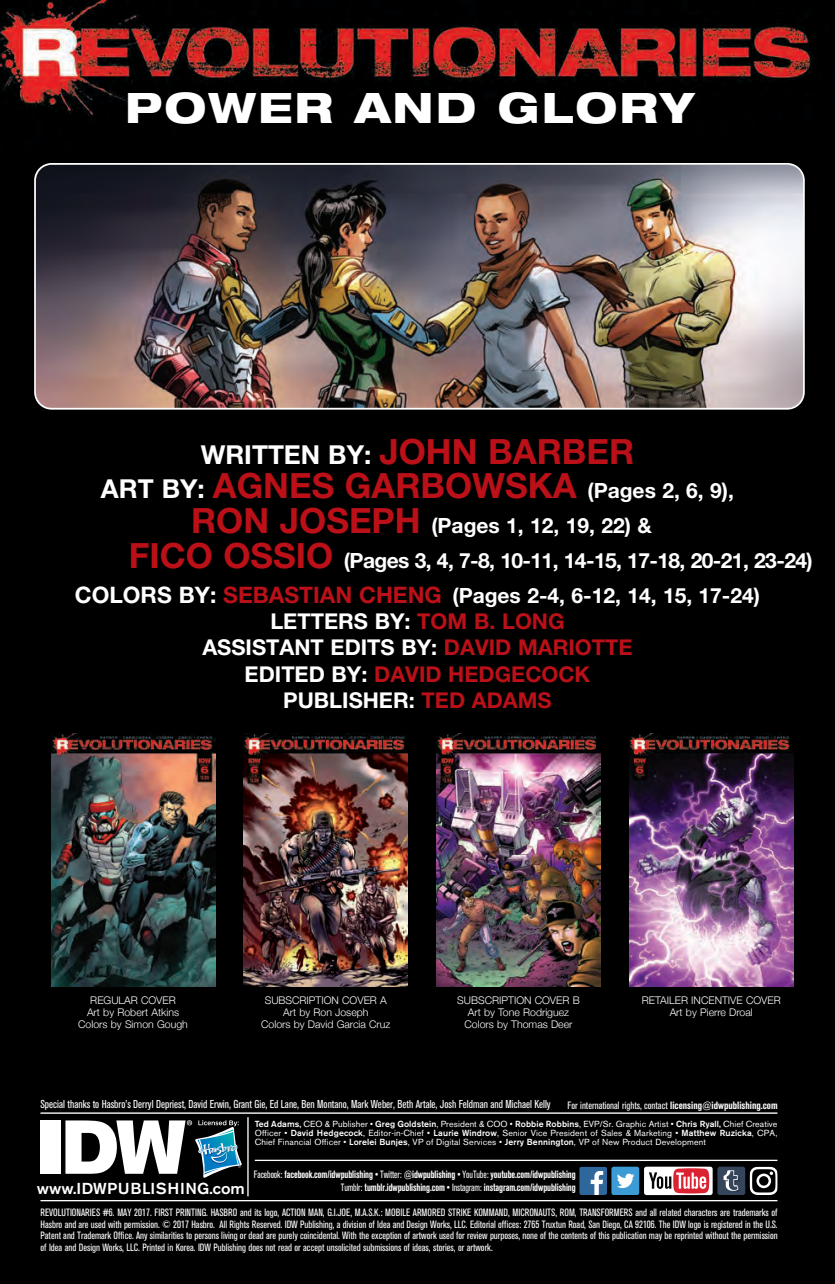
<style>
.page{position:relative;width:835px;height:1284px;background:#000001}
.page>*{position:absolute;margin:0;border:0;box-sizing:border-box;transform-origin:0 0}
.t1{font:800 expanded 42px "Helvetica Neue";letter-spacing:.045em;color:#fff}
.t2{font:700 34.82px "Helvetica Neue LT Std";color:#bb1018}
.t3{font:700 26.07px "Helvetica Neue LT Std";color:#fff}
.t4{font:700 21.88px/26.1px "Helvetica Neue LT Std";color:#fff;text-align:center}
.t5{font:700 21px "Helvetica Neue LT Std";color:#fff}
.t6{font:700 21px "Helvetica Neue LT Std";letter-spacing:-.03em;color:#fff}
.t7{font:500 15.75px "Akzidenz Grotesk BE";letter-spacing:.02em;color:#fff;scale:1.04 1}
.t8{font:condensed 11.38px "Akzidenz Grotesk BE";color:#fff}
.t9{font:condensed 10.5px/11.4px "Akzidenz Grotesk BE";color:#fff;text-align:justify}
.t10{font:300 10.5px/12.2px "Helvetica Neue";color:#fff;text-align:center}
.t11{font:700 condensed 10.5px/12.2px "Akzidenz Grotesk BE";letter-spacing:-.01em;color:#fff;text-align:right;scale:.9 1}
.t12{font:8.75px/8.8px "Akzidenz Grotesk BE";letter-spacing:.015em;color:#fff;text-align:justify}
.s1{font-size:34.82px;color:#bb1018}
.s2{font-size:26.07px;color:#fff}
.s3{font-size:21px;color:#fff}
.s4{font-size:22.75px}
.s5{font-size:22.75px;color:#bb1018}
.s6{color:#bb1018}
.s7{font-weight:700}
.s8{font-weight:500}
.s9{font-weight:400}
</style>
<div class="page">
<img style="left:244px;top:734px;width:164px;height:252px">
<img style="left:51px;top:734px;width:164px;height:252px">
<img style="left:436px;top:734px;width:164px;height:252px">
<img style="left:629px;top:734px;width:164px;height:252px">
<hr style="left:40px;top:1200px;width:737px;height:1px;background:#fff">
<hr style="left:40px;top:1112px;width:737px;height:2px;background:#231f20">
<div style="left:40px;top:1120px;width:21px;height:53px;background:#fff"></div>
<hr style="left:40px;top:1112px;width:737px;height:1px;background:#fff">
<hr style="left:255px;top:1159px;width:522px;height:2px;background:#fff">
<svg style="left:65px;top:1120px;width:177px;height:57px"></svg>
<hr style="left:247px;top:1117px;width:2px;height:79px;background:#fff">
<div style="left:611px;top:1166px;width:28px;height:29px;background:#3c9bd5;border-radius:3px"></div>
<svg style="left:617px;top:1173px;width:17px;height:15px"></svg>
<div style="left:579px;top:1166px;width:28px;height:29px;background:#2e679b;border-radius:2px"></div>
<svg style="left:591px;top:1171px;width:12px;height:24px"></svg>
<div style="left:644px;top:1166px;width:68px;height:29px;background:#fff;border-radius:3px"></div>
<svg style="left:649px;top:1168px;width:60px;height:25px"></svg>
<svg style="left:749px;top:1166px;width:28px;height:29px"></svg>
<div style="left:717px;top:1166px;width:28px;height:29px;background:#35465c;border-radius:3px"></div>
<svg style="left:723px;top:1170px;width:17px;height:22px"></svg>
<img style="left:34px;top:163px;width:771px;height:247px">
<h1 class="t1" style="left:125px;top:92px;width:571px">POWER AND GLORY</h1>
<h3 class="t3" style="left:201px;top:445px;width:435px">WRITTEN BY: <span class="s1">JOHN BARBER</span></h3>
<h2 class="t2" style="left:101px;top:473px;width:634px"><span class="s2">ART BY:</span> AGNES GARBOWSKA <span class="s3">(Pages 2, 6, 9),</span></h2>
<h3 class="t5" style="left:191px;top:518px;width:462px"><span class="s1">RON JOSEPH</span> (Pages 1, 12, 19, 22) &amp;</h3>
<h3 class="t6" style="left:129px;top:553px;width:685px"><span class="s1">FICO OSSIO</span> (Pages 3, 4, 7-8, 10-11, 14-15, 17-18, 20-21, 23-24)</h3>
<h3 class="t5" style="left:75px;top:588px;width:687px"><span class="s4">COLORS BY:</span> <span class="s5">SEBASTIAN CHENG</span> (Pages 2-4, 6-12, 14, 15, 17-24)</h3>
<h3 class="t4" style="left:202px;top:610px;width:432px">LETTERS BY: <span class="s6">TOM B. LONG<br></span>ASSISTANT EDITS BY: <span class="s6">DAVID MARIOTTE<br></span>EDITED BY: <span class="s6">DAVID HEDGECOCK<br></span>PUBLISHER: <span class="s6">TED ADAMS</span></h3>
<p class="t10" style="left:78px;top:993px;width:111px">REGULAR COVER<br>Art by Robert Atkins<br>Colors by Simon Gough</p>
<p class="t10" style="left:261px;top:993px;width:131px">SUBSCRIPTION COVER A<br>Art by Ron Joseph<br>Colors by David Garcia Cruz</p>
<p class="t10" style="left:457px;top:993px;width:124px">SUBSCRIPTION COVER B<br>Art by Tone Rodriguez<br>Colors by Thomas Deer</p>
<p class="t10" style="left:642px;top:993px;width:140px">RETAILER INCENTIVE COVER<br>Art by Pierre Droal</p>
<p class="t8" style="left:40px;top:1100px;width:512px">Special thanks to Hasbro’s Derryl Depriest, David Erwin, Grant Gie, Ed Lane, Ben Montano, Mark Weber, Beth Artale, Josh Feldman and Michael Kelly</p>
<p class="t9" style="left:567px;top:1100px;width:211px">For international rights, contact <span class="s7">licensing@idwpublishing.com</span></p>
<p class="t12" style="left:255px;top:1120px;width:524px"><span class="s8">Ted Adams,</span> CEO &amp; Publisher • <span class="s8">Greg Goldstein</span>, President &amp; COO • <span class="s8">Robbie Robbins</span>, EVP/Sr. Graphic Artist • <span class="s8">Chris Ryall,</span> Chief Creative Officer • <span class="s8">David Hedgecock</span>, Editor-in-Chief • <span class="s8">Laurie Windrow</span>, Senior Vice President of Sales &amp; Marketing • <span class="s8">Matthew Ruzicka</span>, CPA, Chief Financial Officer • <span class="s8">Lorelei Bunjes</span>, VP of Digital Services • <span class="s8">Jerry Bennington</span>, VP of New Product Development</p>
<h3 class="t7" style="left:37px;top:1183px;width:201px">www.IDWPUBLISHING.com</h3>
<p class="t11" style="left:254px;top:1169px;width:359px"><span class="s9">Facebook:</span> facebook.com/idwpublishing <span class="s9">• Twitter:</span> @idwpublishing <span class="s9">• YouTube:</span> youtube.com/idwpublishing<br><span class="s9">Tumblr:</span> tumblr.idwpublishing.com <span class="s9">• Instagram:</span> instagram.com/idwpublishing</p>
<p class="t9" style="left:40px;top:1207px;width:738px">REVOLUTIONARIES #6. MAY 2017. FIRST PRINTING. HASBRO and its logo, ACTION MAN, G.I.JOE, M.A.S.K.: MOBILE ARMORED STRIKE KOMMAND, MICRONAUTS, ROM, TRANSFORMERS and all related characters are trademarks of Hasbro and are used with permission. © 2017 Hasbro. All Rights Reserved. IDW Publishing, a division of Idea and Design Works, LLC. Editorial offices: 2765 Truxtun Road, San Diego, CA 92106. The IDW logo is registered in the U.S.<br>Patent and Trademark Office. Any similarities to persons living or dead are purely coincidental. With the exception of artwork used for review purposes, none of the contents of this publication may be reprinted without the permission of Idea and Design Works, LLC. Printed in Korea. IDW Publishing does not read or accept unsolicited submissions of ideas, stories, or artwork.</p>
</div>
